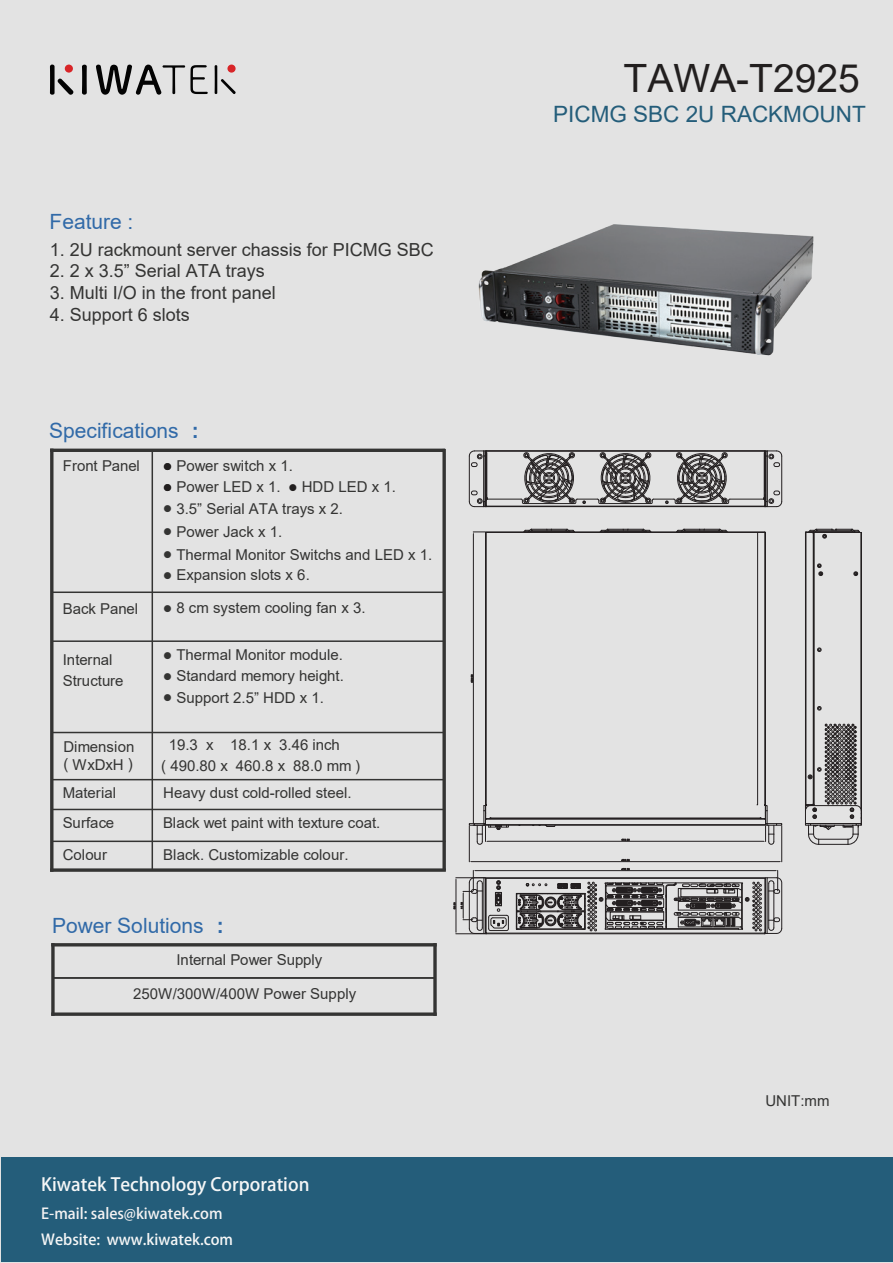
<style>
.page{position:relative;width:893px;height:1263px;background:#fff}
.page>*{position:absolute;margin:0;border:0;box-sizing:border-box;transform-origin:0 0}
.t1{font:39px "Arial";color:#221f1f}
.t2{font:22.5px "Arial";color:#245d7a}
.t3{font:21px "Arial";color:#316aa8}
.t4{font:18px "Arial";color:#343433}
.t5{font:700 18px "Adobe Fan Heiti Std";color:#f6f7f7}
.t6{font:15px/21.6px "Arial";color:#343433}
.t7{font:700 15px "Adobe Fan Heiti Std";color:#f5f3f3}
.t8{font:700 15px "Adobe Fan Heiti Std";color:#f6f7f7}
.t9{font:12px "Wingdings";color:#343433}
.t10{font:12px "Wingdings";color:#221f1f}
.s1{font-weight:700}
.s2{color:#221f1f}
</style>
<div class="page">
<div style="left:1px;top:0;width:892px;height:1263px;background:#e3e3e3"></div>
<div style="left:1px;top:1157px;width:892px;height:105px;background:#245d7a"></div>
<svg style="left:50px;top:65px;width:23px;height:30px"></svg>
<svg style="left:82px;top:65px;width:5px;height:30px"></svg>
<svg style="left:96px;top:65px;width:112px;height:30px"></svg>
<svg style="left:215px;top:65px;width:21px;height:29px"></svg>
<div style="left:65px;top:65px;width:8px;height:8px;background:#d82528;border-radius:50%"></div>
<div style="left:227px;top:65px;width:9px;height:8px;background:#d82528;border-radius:50%"></div>
<img style="left:414px;top:224px;width:400px;height:235px">
<svg style="left:805px;top:528px;width:57px;height:317px"></svg>
<svg style="left:469px;top:450px;width:313px;height:58px"></svg>
<hr style="left:781px;top:826px;width:1px;height:36px;background:#231f20">
<hr style="left:469px;top:826px;width:1px;height:36px;background:#231f20">
<svg style="left:469px;top:528px;width:313px;height:317px"></svg>
<svg style="left:453px;top:859px;width:329px;height:75px"></svg>
<hr style="left:53px;top:977px;width:382px;height:2px;background:#343433">
<hr style="left:53px;top:943px;width:382px;height:3px;background:#343433">
<svg style="left:433px;top:945px;width:4px;height:69px"></svg>
<svg style="left:53px;top:1012px;width:382px;height:4px;background:#4e4e4d"></svg>
<svg style="left:51px;top:945px;width:4px;height:69px"></svg>
<hr style="left:52px;top:449px;width:391px;height:3px;background:#343433">
<hr style="left:52px;top:591px;width:392px;height:2px;background:#343433">
<hr style="left:52px;top:640px;width:393px;height:2px;background:#343433">
<hr style="left:52px;top:732px;width:392px;height:1px;background:#343433">
<hr style="left:52px;top:779px;width:393px;height:1px;background:#343433">
<hr style="left:52px;top:809px;width:392px;height:1px;background:#343433">
<hr style="left:52px;top:840px;width:394px;height:2px;background:#343433">
<svg style="left:50px;top:450px;width:4px;height:420px;background:#4e4e4d"></svg>
<hr style="left:152px;top:450px;width:1px;height:420px;background:#343433">
<svg style="left:52px;top:868px;width:392px;height:4px;background:#4e4e4d"></svg>
<svg style="left:442px;top:451px;width:4px;height:418px;background:#4e4e4d"></svg>
<h3 class="t3" style="left:50px;top:207px;width:85px">Feature :</h3>
<p class="t4" style="left:50px;top:237px;width:386px">1. 2U rackmount server chassis for PICMG SBC</p>
<p class="t4" style="left:50px;top:259px;width:217px">2. 2 x 3.5” Serial ATA trays</p>
<p class="t4" style="left:50px;top:280px;width:228px">3. Multi I/O in the front panel</p>
<p class="t4" style="left:50px;top:302px;width:142px">4. Support 6 slots</p>
<h3 class="t3" style="left:49px;top:416px;width:151px">Specifications <span class="s1">:</span></h3>
<p class="t6" style="left:63px;top:455px;width:79px">Front Panel</p>
<p class="t6" style="left:176px;top:455px;width:118px">Power switch x 1.</p>
<p class="t6" style="left:176px;top:498px;width:168px">3.5” Serial ATA trays x 2.</p>
<p class="t10" style="left:163px;top:460px;width:10px">●</p>
<p class="t6" style="left:163px;top:476px;width:119px"><span class="s2">●</span> Power LED x 1.</p>
<p class="t9" style="left:163px;top:502px;width:10px">●</p>
<p class="t6" style="left:289px;top:476px;width:109px"><span class="s2">●</span> HDD LED x 1.</p>
<p class="t6" style="left:163px;top:521px;width:121px">● Power Jack x 1.</p>
<p class="t6" style="left:163px;top:544px;width:271px">● Thermal Monitor Switchs and LED x 1.</p>
<p class="t6" style="left:163px;top:563px;width:148px">● Expansion slots x 6.</p>
<p class="t6" style="left:63px;top:598px;width:77px">Back Panel</p>
<p class="t6" style="left:163px;top:597px;width:204px">● 8 cm system cooling fan x 3.</p>
<p class="t6" style="left:63px;top:649px;width:62px">Internal<br>Structure</p>
<p class="t6" style="left:63px;top:738px;width:72px;line-height:18.1px;text-align:center">Dimension<br>WxDxH</p>
<p class="t6" style="left:64px;top:753px;width:6px">(</p>
<p class="t6" style="left:128px;top:753px;width:6px">)</p>
<p class="t6" style="left:176px;top:644px;width:168px">Thermal Monitor module.</p>
<p class="t9" style="left:163px;top:649px;width:10px">●</p>
<p class="t6" style="left:176px;top:665px;width:169px">Standard memory height.<br>Support 2.5” HDD x 1.</p>
<p class="t9" style="left:163px;top:670px;width:10px">●</p>
<p class="t9" style="left:163px;top:692px;width:10px">●</p>
<p class="t6" style="left:161px;top:733px;width:200px;text-indent:7px">19.3 x 18.1 x 3.46 inch<br>( 490.80 x 460.8 x 88.0 mm )</p>
<p class="t6" style="left:63px;top:782px;width:55px">Material</p>
<p class="t6" style="left:163px;top:782px;width:190px">Heavy dust cold-rolled steel.</p>
<p class="t6" style="left:63px;top:812px;width:53px">Surface</p>
<p class="t6" style="left:163px;top:812px;width:219px">Black wet paint with texture coat.</p>
<p class="t6" style="left:63px;top:843px;width:46px">Colour</p>
<p class="t6" style="left:163px;top:843px;width:187px">Black. Customizable colour.</p>
<h3 class="t3" style="left:52px;top:911px;width:173px">Power Solutions <span class="s1">:</span></h3>
<p class="t6" style="left:176px;top:949px;width:147px">Internal Power Supply</p>
<p class="t6" style="left:133px;top:983px;width:225px">250W/300W/400W Power Supply</p>
<p class="t5" style="left:41px;top:1173px;width:270px">Kiwatek Technology Corporation</p>
<p class="t8" style="left:41px;top:1230px;width:193px">Website: www.kiwatek.com</p>
<p class="t7" style="left:41px;top:1205px;width:183px">E-mail: sales@kiwatek.com</p>
<h1 class="t1" style="left:624px;top:52px;width:238px">TAWA-T2925</h1>
<h2 class="t2" style="left:553px;top:99px;width:314px">PICMG SBC 2U RACKMOUNT</h2>
<p class="t6" style="left:765px;top:1089px;width:66px">UNIT:mm</p>
</div>
